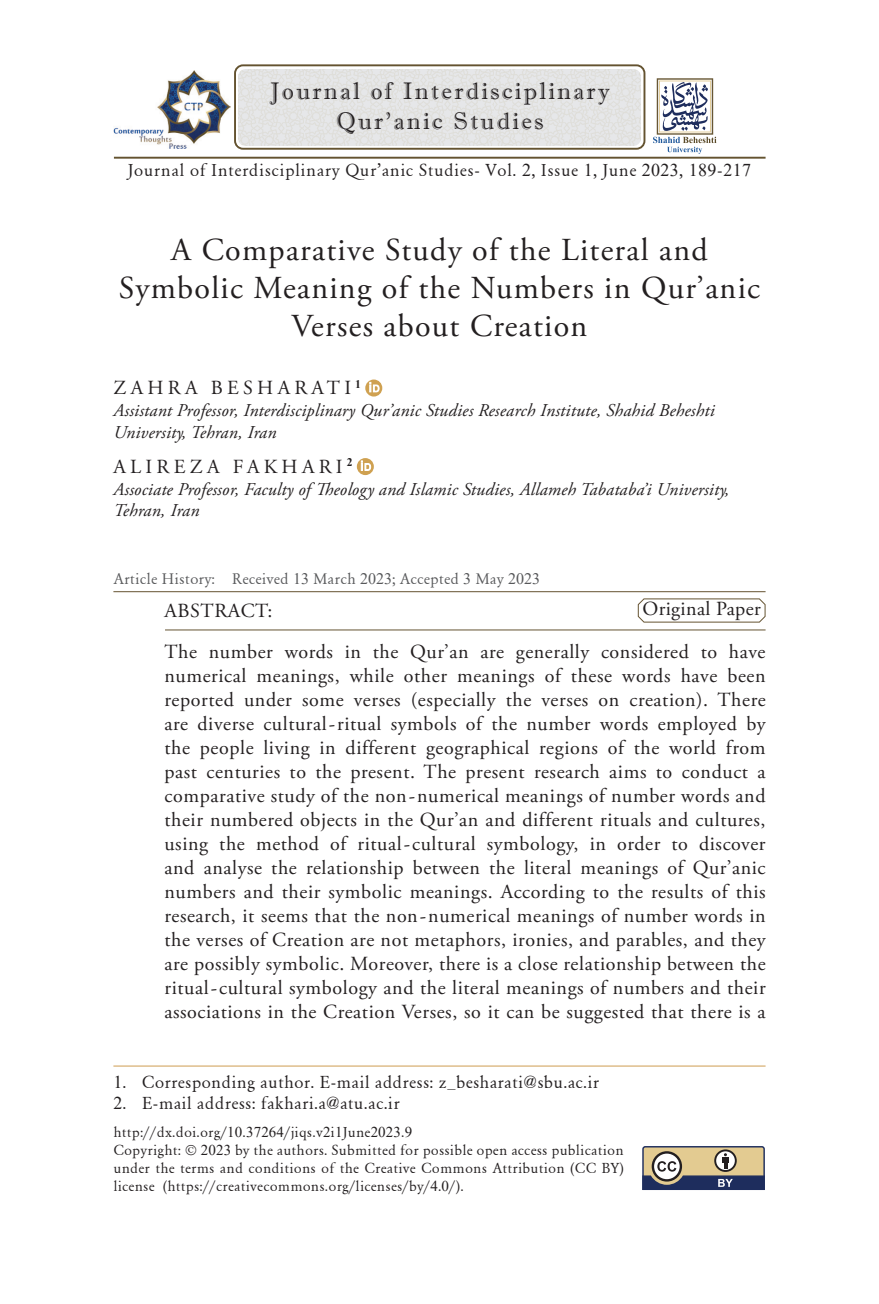
<style>
.page{position:relative;width:879px;height:1304px;background:#fff}
.page>*{position:absolute;margin:0;border:0;box-sizing:border-box;transform-origin:0 0}
.t1{font:32px/38.4px "Adobe Garamond Pro";letter-spacing:.04em;color:#231f20;text-align:center}
.t2{font:24px/30.4px "Imprint MT Shadow";letter-spacing:.1em;color:#231f20;text-align:center}
.t3{font:20px/24px "Adobe Garamond Pro";letter-spacing:.03em;color:#231f20}
.t4{font:italic 18px/21.6px "Adobe Garamond Pro";letter-spacing:.01em;color:#231f20}
.t5{font:18px "OI Beyrut Unicode";letter-spacing:.01em;color:#231f20}
.t6{font:16px "OI Beyrut Unicode";color:#57585a}
.t7{font:15px/18px "OI Beyrut Unicode";letter-spacing:.01em;color:#231f20}
.s1{font-family:"Times New Roman"}
</style>
<div class="page">
<svg style="left:365px;top:380px;width:17px;height:17px"></svg>
<svg style="left:369px;top:382px;width:10px;height:10px"></svg>
<svg style="left:357px;top:458px;width:17px;height:17px"></svg>
<svg style="left:361px;top:461px;width:10px;height:10px"></svg>
<hr style="left:113px;top:1066px;width:652px;height:1px;background:#ce9c50">
<img style="left:113px;top:70px;width:117px;height:78px">
<svg style="left:653px;top:78px;width:63px;height:76px"></svg>
<div style="left:234px;top:64px;width:411px;height:86px;border:2px solid #645330;border-radius:8px"></div>
<img style="left:239px;top:69px;width:402px;height:76px">
<hr style="left:114px;top:157px;width:651px;height:2px;background:#645330">
<hr style="left:113px;top:591px;width:652px;height:1px;background:#655331">
<hr style="left:165px;top:629px;width:600px;height:1px;background:#655331">
<svg style="left:637px;top:598px;width:129px;height:25px"></svg>
<svg style="left:642px;top:1146px;width:123px;height:44px;background:#948e83"></svg>
<p class="t2" style="left:269px;top:75px;width:342px">Journal of Interdisciplinary<br>Qur’anic Studies</p>
<p class="t5" style="left:128px;top:159px;width:625px">Journal of Interdisciplinary Qur’anic Studies- Vol. <span class="s1">2</span>, Issue <span class="s1">1</span>, June <span class="s1">2023</span>, <span class="s1">189</span>-<span class="s1">217</span></p>
<h1 class="t1" style="left:119px;top:231px;width:642px">A Comparative Study of the Literal and<br>Symbolic Meaning of the Numbers in Qur’anic<br>Verses about Creation</h1>
<p class="t3" style="left:113px;top:377px;width:130px">Zahr a Besh</p>
<p class="t3" style="left:278px;top:377px;width:85px">ar ati <sup>1</sup></p>
<p class="t4" style="left:113px;top:400px;width:603px">Assistant Professor, Interdisciplinary Qur’anic Studies Research Institute, Shahid Beheshti<br>University, Tehran, Iran</p>
<p class="t3" style="left:113px;top:455px;width:16px">Alire</p>
<p class="t3" style="left:190px;top:455px;width:164px">za Fakh ari <sup>2</sup></p>
<p class="t4" style="left:113px;top:479px;width:617px">Associate Professor, Faculty of Theology and Islamic Studies, Allameh Tabataba’i University,<br>Tehran, Iran</p>
<p class="t6" style="left:113px;top:569px;width:428px">Article History: Received <span class="s1">13</span> March <span class="s1">2023</span>; Accepted <span class="s1">3</span> May <span class="s1">2023</span></p>
<p class="t3" style="left:164px;top:590px;width:602px;line-height:41px">ABSTRACT:<br>The number words in the Qur’an are generally considered to have</p>
<p class="t3" style="left:164px;top:664px;width:603px;text-align:justify">numerical meanings, while other meanings of these words have been reported under some verses (especially the verses on creation). There are diverse cultural-ritual symbols of the number words employed by the people living in different geographical regions of the world from past centuries to the present. The present research aims to conduct a comparative study of the non-numerical meanings of number words and their numbered objects in the Qur’an and different rituals and cultures, using the method of ritual-cultural symbology, in order to discover and analyse the relationship between the literal meanings of Qur’anic numbers and their symbolic meanings. According to the results of this research, it seems that the non-numerical meanings of number words in the verses of Creation are not metaphors, ironies, and parables, and they are possibly symbolic. Moreover, there is a close relationship between the ritual-cultural symbology and the literal meanings of numbers and their associations in the Creation Verses, so it can be suggested that there is a</p>
<p class="t3" style="left:642px;top:597px;width:120px">Original Paper</p>
<p class="t5" style="left:113px;top:1071px;width:487px"><span class="s1">1</span>. Corresponding author. E-mail address: z_besharati@sbu.ac.ir</p>
<p class="t5" style="left:113px;top:1093px;width:288px"><span class="s1">2</span>. E-mail address: fakhari.a@atu.ac.ir</p>
<p class="t7" style="left:113px;top:1122px;width:300px">http://dx.doi.org/<span class="s1">10</span>.<span class="s1">37264</span>/jiqs.v<span class="s1">2</span>i<span class="s1">1</span>June<span class="s1">2023</span>.<span class="s1">9<br></span>Copyright:</p>
<p class="t7" style="left:113px;top:1140px;width:512px;text-align:justify;text-indent:87px"><span class="s1">2023</span> by the authors. Submitted for possible open access publication under the terms and conditions of the Creative Commons Attribution (CC BY) license (https://creativecommons.org/licenses/by/<span class="s1">4</span>.<span class="s1">0</span>/).</p>
</div>
